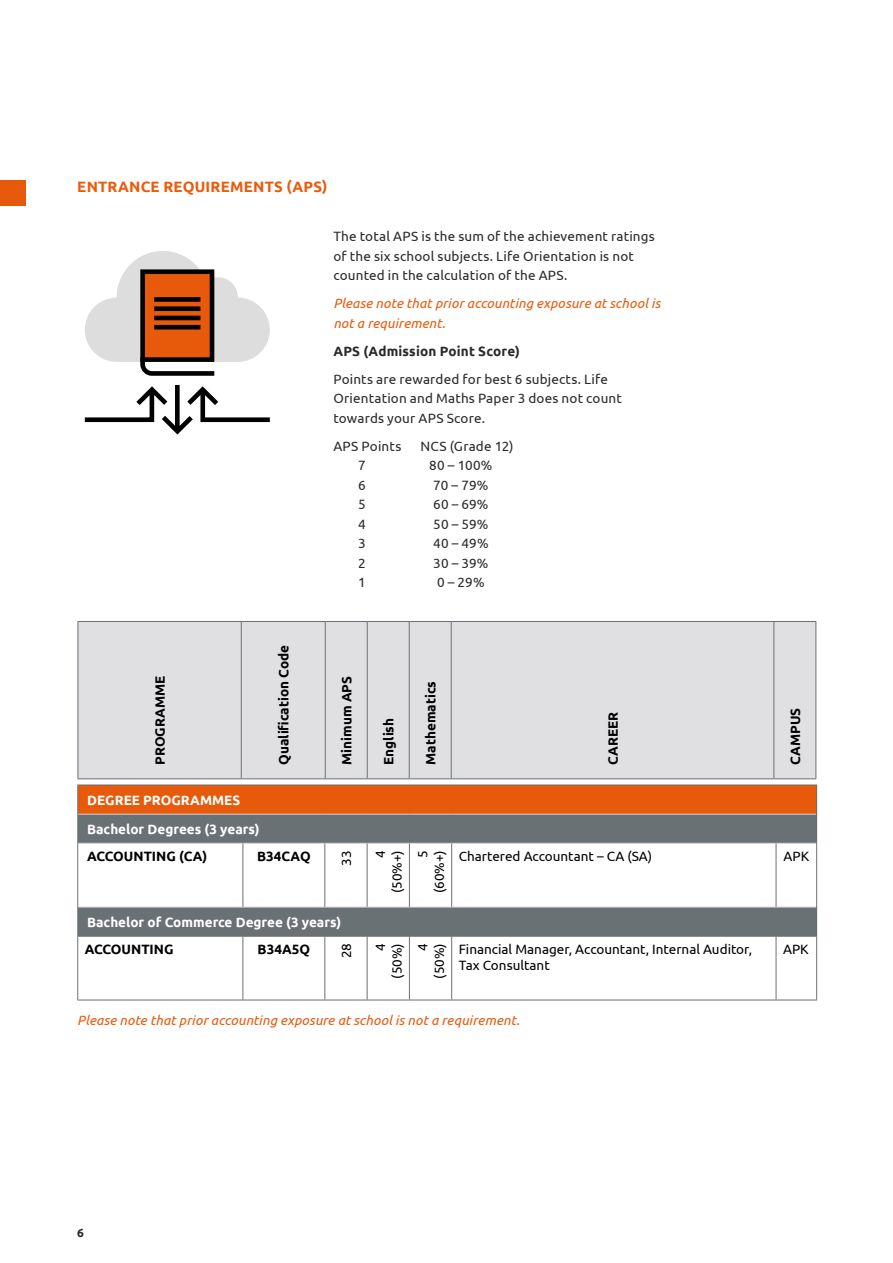
<style>
.page{position:relative;width:893px;height:1263px;background:#fff}
.page>*{position:absolute;margin:0;border:0;box-sizing:border-box;transform-origin:0 0}
.t1{font:700 15px "Ubuntu";letter-spacing:.015em;color:#ea5b0b}
.t2{font:13.5px/19.5px "Ubuntu";letter-spacing:.015em;color:#292b2a}
.t3{font:italic 13.5px/19.5px "Ubuntu";letter-spacing:.01em;color:#e75a0c}
.t4{font:13.5px/16.5px "Ubuntu";color:#000;text-align:right}
.t5{font:700 13.5px "Ubuntu";color:#000}
.t6{font:700 13.5px/29.1px "Ubuntu";color:#fff}
.t7{font:700 13.5px "Ubuntu";letter-spacing:.015em;color:#292b2a}
.t8{font:700 12px "Ubuntu";color:#292b2a}
</style>
<div class="page">
<div style="left:0;top:180px;width:26px;height:26px;background:#e75a0c"></div>
<div style="left:79px;top:622px;width:736px;height:156px;background:#e0dfe2"></div>
<hr style="left:78px;top:621px;width:163px;height:1px;background:#6a7175">
<hr style="left:78px;top:622px;width:1px;height:156px;background:#6a7175">
<hr style="left:241px;top:621px;width:84px;height:1px;background:#6a7175">
<hr style="left:325px;top:621px;width:42px;height:1px;background:#6a7175">
<hr style="left:367px;top:621px;width:42px;height:1px;background:#6a7175">
<hr style="left:409px;top:621px;width:42px;height:1px;background:#6a7175">
<hr style="left:451px;top:621px;width:323px;height:1px;background:#6a7175">
<hr style="left:774px;top:621px;width:42px;height:1px;background:#6a7175">
<hr style="left:815px;top:622px;width:1px;height:156px;background:#6a7175">
<hr style="left:78px;top:778px;width:163px;height:1px;background:#6a7175">
<hr style="left:241px;top:778px;width:84px;height:1px;background:#6a7175">
<hr style="left:325px;top:778px;width:42px;height:1px;background:#6a7175">
<hr style="left:367px;top:778px;width:42px;height:1px;background:#6a7175">
<hr style="left:409px;top:778px;width:42px;height:1px;background:#6a7175">
<hr style="left:451px;top:778px;width:323px;height:1px;background:#6a7175">
<hr style="left:774px;top:778px;width:42px;height:1px;background:#6a7175">
<hr style="left:241px;top:622px;width:1px;height:156px;background:#6a7175">
<hr style="left:325px;top:622px;width:1px;height:156px;background:#6a7175">
<hr style="left:367px;top:622px;width:1px;height:156px;background:#6a7175">
<hr style="left:409px;top:622px;width:1px;height:156px;background:#6a7175">
<hr style="left:451px;top:622px;width:1px;height:156px;background:#6a7175">
<hr style="left:774px;top:622px;width:1px;height:156px;background:#6a7175">
<div style="left:78px;top:785px;width:739px;height:29px;background:#e75a0c"></div>
<div style="left:78px;top:814px;width:739px;height:29px;background:#6a7175"></div>
<svg style="left:78px;top:844px;width:738px;height:63px"></svg>
<div style="left:78px;top:907px;width:739px;height:29px;background:#6a7175"></div>
<svg style="left:78px;top:937px;width:698px;height:62px"></svg>
<hr style="left:78px;top:814px;width:165px;height:1px;background:#d6d5d8">
<hr style="left:243px;top:814px;width:82px;height:1px;background:#d6d5d8">
<hr style="left:325px;top:814px;width:42px;height:1px;background:#d6d5d8">
<hr style="left:367px;top:814px;width:42px;height:1px;background:#d6d5d8">
<hr style="left:409px;top:814px;width:43px;height:1px;background:#d6d5d8">
<hr style="left:452px;top:814px;width:324px;height:1px;background:#d6d5d8">
<hr style="left:776px;top:814px;width:40px;height:1px;background:#d6d5d8">
<hr style="left:78px;top:843px;width:165px;height:1px;background:#d6d5d8">
<hr style="left:243px;top:843px;width:82px;height:1px;background:#d6d5d8">
<hr style="left:325px;top:843px;width:42px;height:1px;background:#d6d5d8">
<hr style="left:367px;top:843px;width:42px;height:1px;background:#d6d5d8">
<hr style="left:409px;top:843px;width:43px;height:1px;background:#d6d5d8">
<hr style="left:452px;top:843px;width:324px;height:1px;background:#d6d5d8">
<hr style="left:776px;top:843px;width:40px;height:1px;background:#d6d5d8">
<hr style="left:78px;top:907px;width:165px;height:1px;background:#d6d5d8">
<hr style="left:243px;top:907px;width:82px;height:1px;background:#d6d5d8">
<hr style="left:325px;top:907px;width:42px;height:1px;background:#d6d5d8">
<hr style="left:367px;top:907px;width:42px;height:1px;background:#d6d5d8">
<hr style="left:409px;top:907px;width:43px;height:1px;background:#d6d5d8">
<hr style="left:452px;top:907px;width:324px;height:1px;background:#d6d5d8">
<hr style="left:776px;top:907px;width:40px;height:1px;background:#d6d5d8">
<hr style="left:243px;top:843px;width:1px;height:64px;background:#6a7175">
<hr style="left:325px;top:843px;width:1px;height:64px;background:#6a7175">
<hr style="left:367px;top:843px;width:1px;height:64px;background:#6a7175">
<hr style="left:409px;top:843px;width:1px;height:64px;background:#6a7175">
<hr style="left:451px;top:843px;width:1px;height:64px;background:#6a7175">
<hr style="left:776px;top:843px;width:1px;height:64px;background:#6a7175">
<hr style="left:243px;top:936px;width:1px;height:63px;background:#6a7175">
<hr style="left:325px;top:936px;width:1px;height:63px;background:#6a7175">
<hr style="left:367px;top:936px;width:1px;height:63px;background:#6a7175">
<hr style="left:409px;top:936px;width:1px;height:63px;background:#6a7175">
<hr style="left:451px;top:936px;width:1px;height:63px;background:#6a7175">
<hr style="left:776px;top:936px;width:1px;height:63px;background:#6a7175">
<hr style="left:77px;top:785px;width:166px;height:1px;background:#6a7175">
<hr style="left:243px;top:785px;width:82px;height:1px;background:#6a7175">
<hr style="left:325px;top:785px;width:42px;height:1px;background:#6a7175">
<hr style="left:367px;top:785px;width:42px;height:1px;background:#6a7175">
<hr style="left:409px;top:785px;width:43px;height:1px;background:#6a7175">
<hr style="left:452px;top:785px;width:324px;height:1px;background:#6a7175">
<hr style="left:776px;top:785px;width:41px;height:1px;background:#6a7175">
<svg style="left:77px;top:785px;width:1px;height:58px"></svg>
<svg style="left:816px;top:785px;width:1px;height:29px"></svg>
<hr style="left:77px;top:843px;width:1px;height:64px;background:#6a7175">
<hr style="left:816px;top:843px;width:1px;height:64px;background:#6a7175">
<svg style="left:77px;top:907px;width:1px;height:29px"></svg>
<hr style="left:78px;top:936px;width:165px;height:1px;background:#6a7175">
<hr style="left:243px;top:936px;width:82px;height:1px;background:#6a7175">
<hr style="left:325px;top:936px;width:42px;height:1px;background:#6a7175">
<hr style="left:367px;top:936px;width:42px;height:1px;background:#6a7175">
<hr style="left:409px;top:936px;width:43px;height:1px;background:#6a7175">
<hr style="left:452px;top:936px;width:324px;height:1px;background:#6a7175">
<hr style="left:776px;top:936px;width:40px;height:1px;background:#6a7175">
<hr style="left:77px;top:936px;width:1px;height:63px;background:#6a7175">
<hr style="left:816px;top:936px;width:1px;height:63px;background:#6a7175">
<hr style="left:77px;top:999px;width:166px;height:1px;background:#6a7175">
<hr style="left:243px;top:999px;width:82px;height:1px;background:#6a7175">
<hr style="left:325px;top:999px;width:42px;height:1px;background:#6a7175">
<hr style="left:367px;top:999px;width:42px;height:1px;background:#6a7175">
<hr style="left:409px;top:999px;width:43px;height:1px;background:#6a7175">
<hr style="left:452px;top:999px;width:324px;height:1px;background:#6a7175">
<hr style="left:776px;top:999px;width:41px;height:1px;background:#6a7175">
<svg style="left:84px;top:251px;width:186px;height:184px"></svg>
<p class="t1" style="left:77px;top:177px;width:252px">ENTRANCE REQUIREMENTS (APS)</p>
<p class="t5" style="left:152px;top:765px;width:91px;rotate:-90deg">PROGRAMME</p>
<p class="t5" style="left:275px;top:765px;width:121px;rotate:-90deg">Qualification Code</p>
<p class="t2" style="left:333px;top:226px;width:323px">The total APS is the sum of the achievement ratings of the six school subjects. Life Orientation is not counted in the calculation of the APS.</p>
<p class="t3" style="left:333px;top:293px;width:329px">Please note that prior accounting exposure at school is not a requirement.</p>
<p class="t7" style="left:333px;top:343px;width:188px">APS (Admission Point Score)</p>
<p class="t2" style="left:333px;top:369px;width:290px">Points are rewarded for best 6 subjects. Life<br>Orientation and Maths Paper 3 does not count towards your APS Score.</p>
<p class="t2" style="left:333px;top:436px;width:70px">APS Points</p>
<p class="t2" style="left:420px;top:436px;width:95px">NCS (Grade 12)</p>
<p class="t2" style="left:358px;top:455px;width:9px">7</p>
<p class="t2" style="left:429px;top:455px;width:65px">80 – 100%</p>
<p class="t2" style="left:358px;top:475px;width:9px">6</p>
<p class="t2" style="left:433px;top:475px;width:57px">70 – 79%</p>
<p class="t2" style="left:358px;top:494px;width:9px">5</p>
<p class="t2" style="left:433px;top:494px;width:57px">60 – 69%</p>
<p class="t2" style="left:358px;top:514px;width:9px">4</p>
<p class="t2" style="left:433px;top:514px;width:57px">50 – 59%</p>
<p class="t2" style="left:358px;top:533px;width:9px">3</p>
<p class="t2" style="left:433px;top:533px;width:57px">40 – 49%</p>
<p class="t2" style="left:358px;top:553px;width:9px">2</p>
<p class="t2" style="left:433px;top:553px;width:57px">30 – 39%</p>
<p class="t2" style="left:358px;top:572px;width:9px">1</p>
<p class="t2" style="left:437px;top:572px;width:49px">0 – 29%</p>
<p class="t5" style="left:338px;top:765px;width:90px;rotate:-90deg">Minimum APS</p>
<p class="t5" style="left:380px;top:765px;width:48px;rotate:-90deg">English</p>
<p class="t5" style="left:422px;top:765px;width:85px;rotate:-90deg">Mathematics</p>
<p class="t5" style="left:605px;top:765px;width:55px;rotate:-90deg">CAREER</p>
<p class="t5" style="left:787px;top:765px;width:59px;rotate:-90deg">CAMPUS</p>
<p class="t6" style="left:87px;top:785px;width:174px">DEGREE PROGRAMMES<br>Bachelor Degrees (3 years)</p>
<p class="t5" style="left:87px;top:848px;width:122px">ACCOUNTING (CA)</p>
<p class="t5" style="left:257px;top:848px;width:55px">B34CAQ</p>
<p class="t4" style="left:338px;top:865px;width:17px;rotate:-90deg">33</p>
<p class="t4" style="left:372px;top:893px;width:45px;rotate:-90deg">4 (50%+)</p>
<p class="t4" style="left:414px;top:893px;width:45px;rotate:-90deg">5 (60%+)</p>
<p class="t4" style="left:459px;top:847px;width:195px">Chartered Accountant – CA (SA)</p>
<p class="t4" style="left:783px;top:847px;width:27px">APK</p>
<p class="t6" style="left:87px;top:907px;width:256px">Bachelor of Commerce Degree (3 years)</p>
<p class="t5" style="left:85px;top:941px;width:90px">ACCOUNTING</p>
<p class="t5" style="left:258px;top:941px;width:54px">B34A5Q</p>
<p class="t4" style="left:338px;top:958px;width:17px;rotate:-90deg">28</p>
<p class="t4" style="left:372px;top:979px;width:37px;rotate:-90deg">4 (50%)</p>
<p class="t4" style="left:414px;top:979px;width:37px;rotate:-90deg">4 (50%)</p>
<p class="t4" style="left:459px;top:940px;width:295px;text-align:left">Financial Manager, Accountant, Internal Auditor,<br>Tax Consultant</p>
<p class="t4" style="left:783px;top:940px;width:27px">APK</p>
<p class="t3" style="left:77px;top:1010px;width:444px">Please note that prior accounting exposure at school is not a requirement.</p>
<p class="t8" style="left:77px;top:1226px;width:8px">6</p>
</div>
